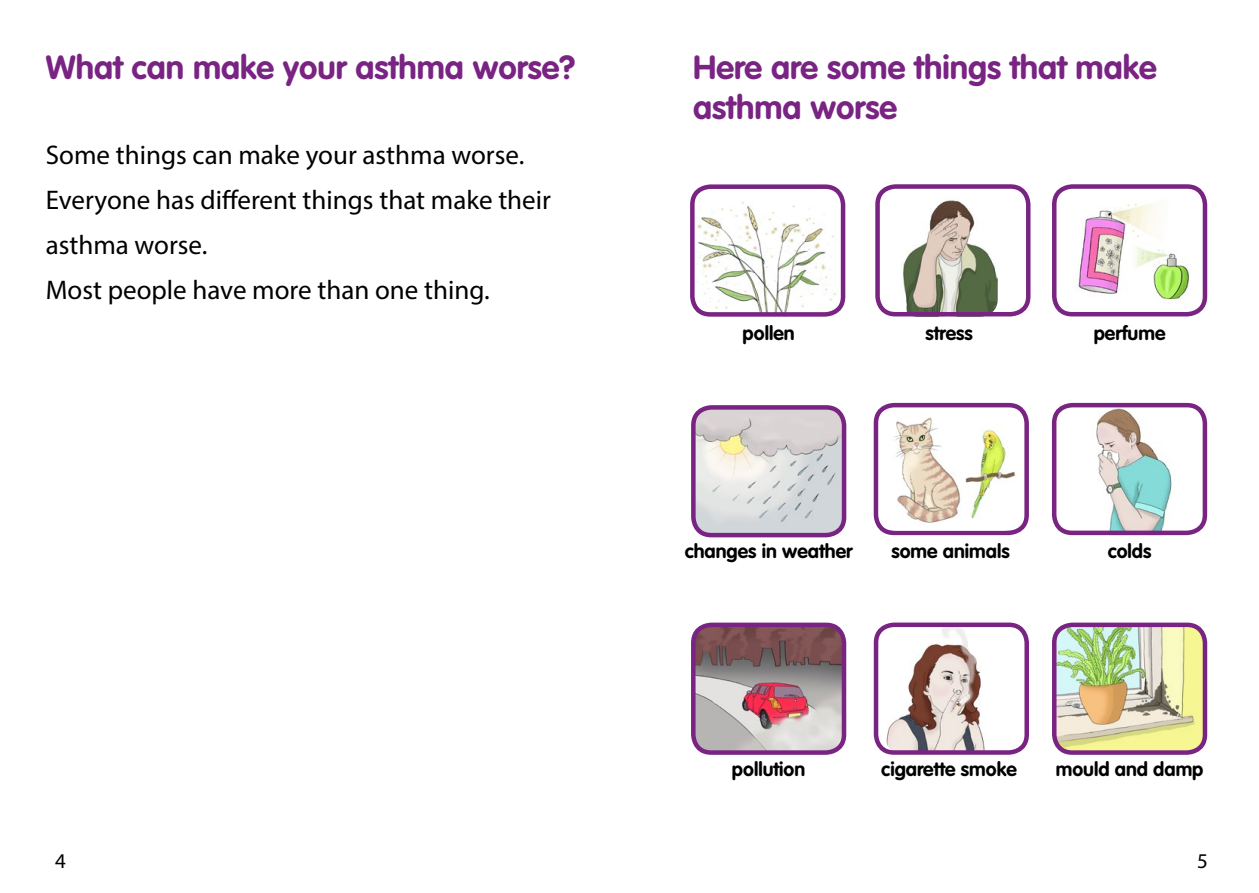
<style>
.page{position:relative;width:1259px;height:893px;background:#fff}
.page>*{position:absolute;margin:0;border:0;box-sizing:border-box;transform-origin:0 0}
.t1{font:700 33px/39.6px "VAG Rounded Std";color:#792483}
.t2{font:27px/45px "Myriad Pro";color:#000}
.t3{font:21px "Myriad Pro";color:#000}
.t4{font:700 19.5px "VAG Rounded Std";color:#000}
</style>
<div class="page">
<img style="left:696px;top:625px;width:148px;height:125px">
<div style="left:691px;top:623px;width:155px;height:132px;border:4px solid #792483;border-radius:18px"></div>
<img style="left:1054px;top:625px;width:151px;height:125px">
<div style="left:1052px;top:623px;width:155px;height:132px;border:4px solid #792483;border-radius:18px"></div>
<img style="left:885px;top:627px;width:108px;height:123px">
<div style="left:873px;top:622px;width:156px;height:133px;border:4px solid #792483;border-radius:18px"></div>
<img style="left:695px;top:201px;width:149px;height:111px">
<img style="left:900px;top:199px;width:97px;height:118px">
<img style="left:1057px;top:189px;width:151px;height:128px">
<div style="left:690px;top:184px;width:155px;height:133px;border:4px solid #792483;border-radius:18px"></div>
<div style="left:875px;top:184px;width:155px;height:132px;border:4px solid #792483;border-radius:18px"></div>
<div style="left:1052px;top:184px;width:155px;height:132px;border:4px solid #792483;border-radius:18px"></div>
<div style="left:873px;top:403px;width:156px;height:132px;border:4px solid #792483;border-radius:18px"></div>
<img style="left:696px;top:410px;width:148px;height:125px">
<div style="left:691px;top:405px;width:155px;height:132px;border:4px solid #792483;border-radius:18px"></div>
<img style="left:1096px;top:408px;width:76px;height:122px">
<img style="left:884px;top:417px;width:136px;height:114px">
<div style="left:1052px;top:403px;width:155px;height:132px;border:4px solid #792483;border-radius:18px"></div>
<p class="t1" style="left:46px;top:49px;width:531px">What can make your asthma worse?</p>
<p class="t2" style="left:46px;top:132px;width:507px">Some things can make your asthma worse.<br>Everyone has different things that make their asthma worse.<br>Most people have more than one thing.</p>
<p class="t1" style="left:693px;top:49px;width:465px">Here are some things that make asthma worse</p>
<p class="t4" style="left:742px;top:322px;width:54px">pollen</p>
<p class="t4" style="left:925px;top:322px;width:49px">stress</p>
<p class="t4" style="left:1093px;top:322px;width:73px">perfume</p>
<p class="t4" style="left:685px;top:540px;width:169px">changes in weather</p>
<p class="t4" style="left:891px;top:540px;width:120px">some animals</p>
<p class="t4" style="left:1107px;top:540px;width:45px">colds</p>
<p class="t4" style="left:732px;top:758px;width:75px">pollution</p>
<p class="t4" style="left:881px;top:758px;width:137px">cigarette smoke</p>
<p class="t4" style="left:1055px;top:758px;width:149px">mould and damp</p>
<p class="t3" style="left:55px;top:848px;width:12px">4</p>
<p class="t3" style="left:1197px;top:848px;width:12px">5</p>
</div>
